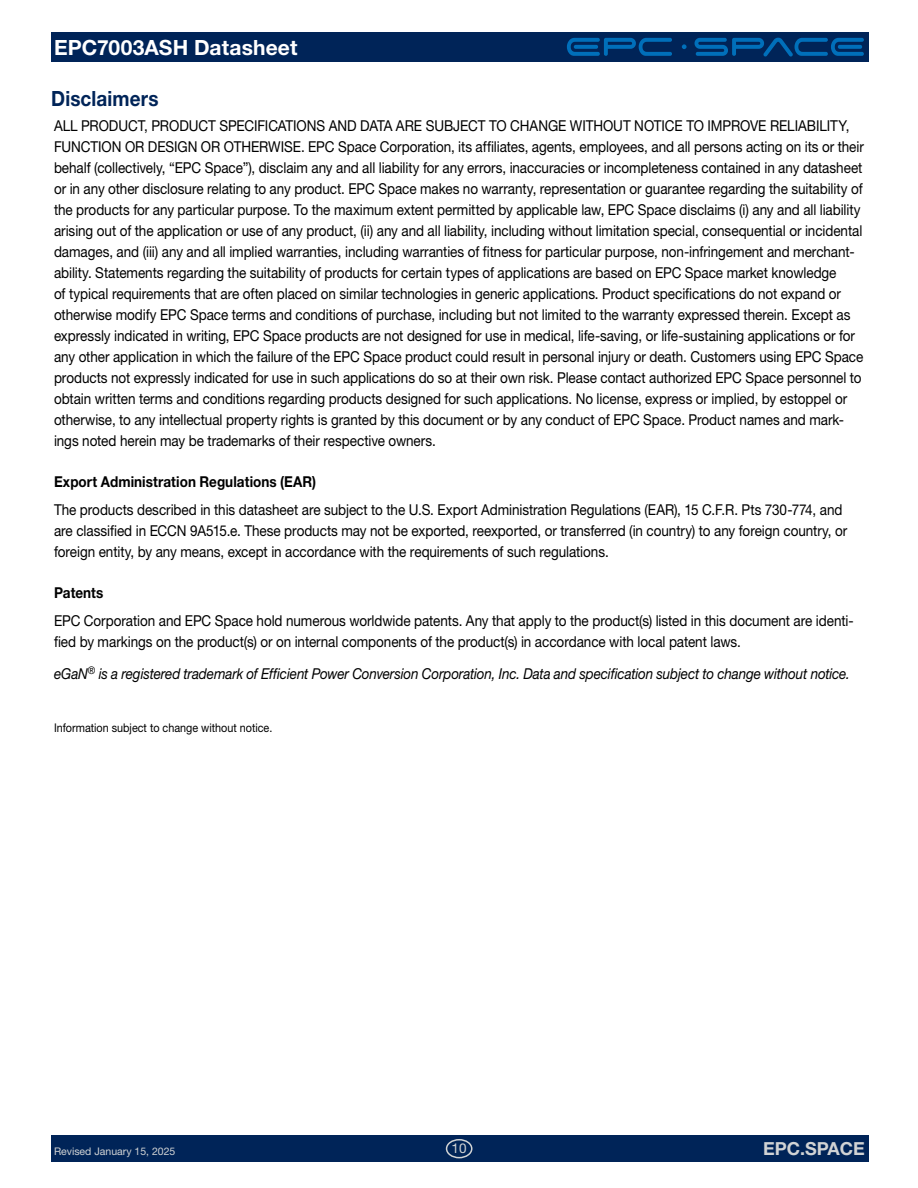
<style>
.page{position:relative;width:918px;height:1188px;background:#fff}
.page>*{position:absolute;margin:0;border:0;box-sizing:border-box;transform-origin:0 0}
.t1{font:700 21px "Helvetica Neue LT Std";letter-spacing:.005em;color:#fff}
.t2{font:700 21px "Helvetica Neue LT Std";letter-spacing:.005em;color:#002458;scale:.9 1}
.t3{font:700 18px "Helvetica Neue LT Std";color:#d1d3d4}
.t4{font:15px/21px "Helvetica Neue LT Std";letter-spacing:-.005em;color:#000;scale:.9 1}
.t5{font:italic 15px "Helvetica Neue LT Std";letter-spacing:-.01em;color:#000;scale:.9 1}
.t6{font:700 15px "Helvetica Neue LT Std";letter-spacing:.005em;color:#000;scale:.9 1}
.t7{font:13.5px "Helvetica Neue LT Std";color:#d1d3d4}
.t8{font:12px "Helvetica Neue LT Std";color:#000;scale:.9 1}
.t9{font:10.5px "Helvetica Neue LT Std";color:#d1d3d4}
</style>
<div class="page">
<div style="left:51px;top:1135px;width:817px;height:27px;background:#002458"></div>
<div style="left:51px;top:32px;width:817px;height:30px;background:#002458"></div>
<div style="left:446px;top:1139px;width:27px;height:19px;border:2px solid #d1d3d4;border-radius:50%"></div>
<svg style="left:567px;top:38px;width:105px;height:18px"></svg>
<svg style="left:695px;top:38px;width:169px;height:18px"></svg>
<svg style="left:682px;top:44px;width:5px;height:5px"></svg>
<h1 class="t1" style="left:54px;top:34px;width:245px">EPC7003ASH Datasheet</h1>
<p class="t2" style="left:51px;top:85px;width:121px">Disclaimers</p>
<p class="t4" style="left:54px;top:115px;width:901px">ALL PRODUCT, PRODUCT SPECIFICATIONS AND DATA ARE SUBJECT TO CHANGE WITHOUT NOTICE TO IMPROVE RELIABILITY, FUNCTION OR DESIGN OR OTHERWISE. EPC Space Corporation, its affiliates, agents, employees, and all persons acting on its or their behalf (collectively, “EPC Space”), disclaim any and all liability for any errors, inaccuracies or incompleteness contained in any datasheet or in any other disclosure relating to any product. EPC Space makes no warranty, representation or guarantee regarding the suitability of the products for any particular purpose. To the maximum extent permitted by applicable law, EPC Space disclaims (i) any and all liability arising out of the application or use of any product, (ii) any and all liability, including without limitation special, consequential or incidental damages, and (iii) any and all implied warranties, including warranties of fitness for particular purpose, non-infringement and merchant&shy;ability. Statements regarding the suitability of products for certain types of applications are based on EPC Space market knowledge<br>of typical requirements that are often placed on similar technologies in generic applications. Product specifications do not expand or otherwise modify EPC Space terms and conditions of purchase, including but not limited to the warranty expressed therein. Except as expressly indicated in writing, EPC Space products are not designed for use in medical, life-saving, or life-sustaining applications or for any other application in which the failure of the EPC Space product could result in personal injury or death. Customers using EPC Space products not expressly indicated for use in such applications do so at their own risk. Please contact authorized EPC Space personnel to obtain written terms and conditions regarding products designed for such applications. No license, express or implied, by estoppel or otherwise, to any intellectual property rights is granted by this document or by any conduct of EPC Space. Product names and mark&shy;ings noted herein may be trademarks of their respective owners.</p>
<p class="t6" style="left:54px;top:473px;width:293px">Export Administration Regulations (EAR)</p>
<p class="t4" style="left:54px;top:499px;width:883px">The products described in this datasheet are subject to the U.S. Export Administration Regulations (EAR), 15 C.F.R. Pts 730-774, and are classified in ECCN 9A515.e. These products may not be exported, reexported, or transferred (in country) to any foreign country, or foreign entity, by any means, except in accordance with the requirements of such regulations.</p>
<p class="t6" style="left:54px;top:584px;width:56px">Patents</p>
<p class="t4" style="left:54px;top:610px;width:890px">EPC Corporation and EPC Space hold numerous worldwide patents. Any that apply to the product(s) listed in this document are identi&shy;fied by markings on the product(s) or on internal components of the product(s) in accordance with local patent laws.</p>
<p class="t5" style="left:54px;top:664px;width:886px">eGaN<sup>®</sup> is a registered trademark of Efficient Power Conversion Corporation, Inc. Data and specification subject to change without notice.</p>
<p class="t8" style="left:54px;top:721px;width:244px">Information subject to change without notice.</p>
<p class="t9" style="left:54px;top:1145px;width:123px">Revised January 15, 2025</p>
<p class="t7" style="left:451px;top:1141px;width:17px">10</p>
<p class="t3" style="left:763px;top:1138px;width:103px">EPC.SPACE</p>
</div>
